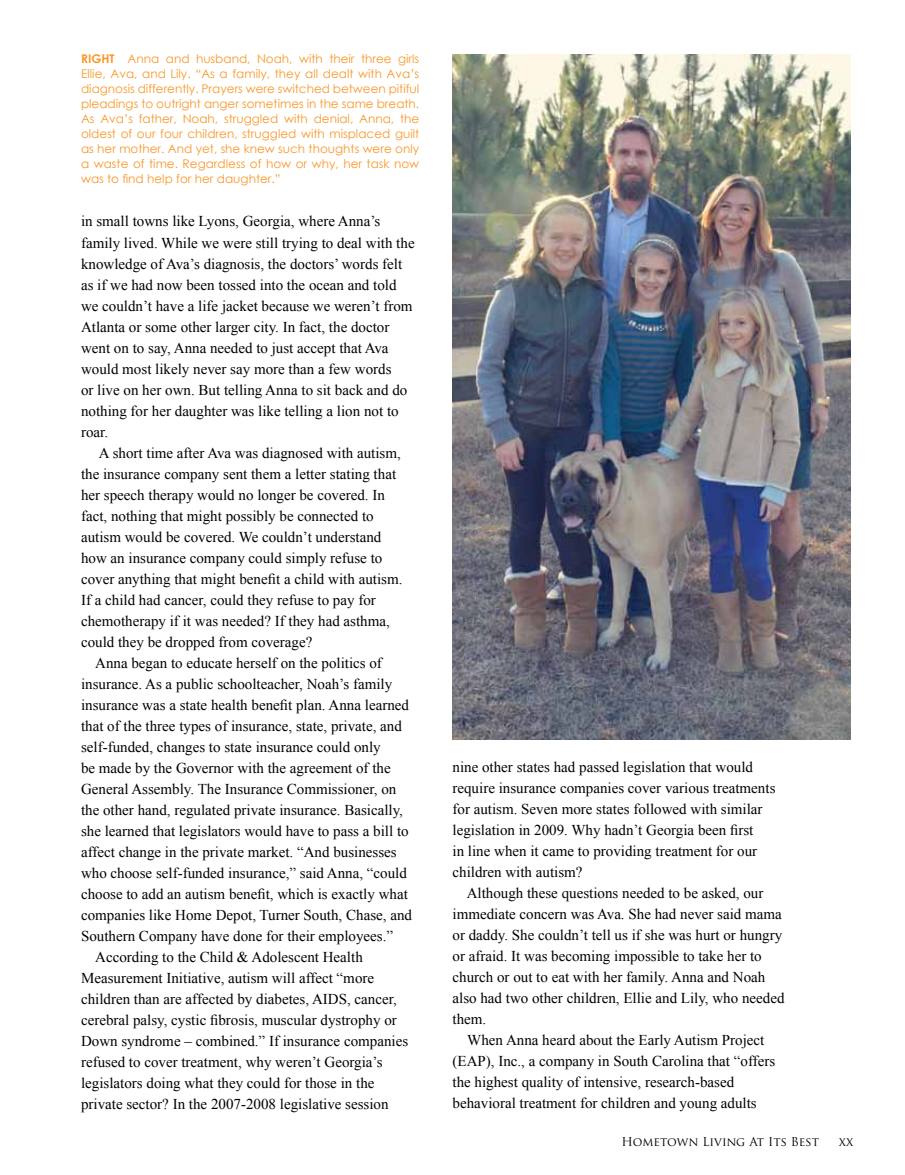
<style>
.page{position:relative;width:905px;height:1175px;background:#fff}
.page>*{position:absolute;margin:0;border:0;box-sizing:border-box;transform-origin:0 0}
.t1{font:15px/21px "Times New Roman";color:#000}
.t2{font:12px/15px "Century Gothic";color:#f8982a;text-align:justify}
.t3{font:12px "Trajan Pro";color:#000}
.s1{font-weight:700}
</style>
<div class="page">
<img style="left:452px;top:54px;width:398px;height:685px">
<p class="t2" style="left:81px;top:51px;width:340px"><span class="s1">RIGHT</span> Anna and husband, Noah, with their three girls Ellie, Ava, and Lily. “As a family, they all dealt with Ava’s diagnosis differently. Prayers were switched between pitiful pleadings to outright anger sometimes in the same breath.<br>As Ava’s father, Noah, struggled with denial, Anna, the oldest of our four children, struggled with misplaced guilt as her mother. And yet, she knew such thoughts were only a waste of time. Regardless of how or why, her task now was to find help for her daughter.”</p>
<p class="t1" style="left:81px;top:211px;width:335px">in small towns like Lyons, Georgia, where Anna’s family lived. While we were still trying to deal with the knowledge of Ava’s diagnosis, the doctors’ words felt as if we had now been tossed into the ocean and told we couldn’t have a life jacket because we weren’t from Atlanta or some other larger city. In fact, the doctor went on to say, Anna needed to just accept that Ava would most likely never say more than a few words<br>or live on her own. But telling Anna to sit back and do nothing for her daughter was like telling a lion not to roar.</p>
<p class="t1" style="left:81px;top:442px;width:323px;text-indent:18px">A short time after Ava was diagnosed with autism, the insurance company sent them a letter stating that her speech therapy would no longer be covered. In fact, nothing that might possibly be connected to autism would be covered. We couldn’t understand how an insurance company could simply refuse to cover anything that might benefit a child with autism.<br>If a child had cancer, could they refuse to pay for chemotherapy if it was needed? If they had asthma, could they be dropped from coverage?</p>
<p class="t1" style="left:95px;top:652px;width:288px">Anna began to educate herself on the politics of</p>
<p class="t1" style="left:81px;top:673px;width:312px">insurance. As a public schoolteacher, Noah’s family</p>
<p class="t1" style="left:81px;top:694px;width:329px">insurance was a state health benefit plan. Anna learned</p>
<p class="t1" style="left:81px;top:715px;width:322px">that of the three types of insurance, state, private, and</p>
<p class="t1" style="left:81px;top:736px;width:301px">self-funded, changes to state insurance could only</p>
<p class="t1" style="left:81px;top:757px;width:311px">be made by the Governor with the agreement of the</p>
<p class="t1" style="left:81px;top:778px;width:317px">General Assembly. The Insurance Commissioner, on</p>
<p class="t1" style="left:81px;top:799px;width:323px">the other hand, regulated private insurance. Basically,</p>
<p class="t1" style="left:81px;top:820px;width:329px">she learned that legislators would have to pass a bill to</p>
<p class="t1" style="left:81px;top:841px;width:317px">affect change in the private market. “And businesses</p>
<p class="t1" style="left:81px;top:862px;width:327px">who choose self-funded insurance,” said Anna, “could</p>
<p class="t1" style="left:81px;top:883px;width:328px">choose to add an autism benefit, which is exactly what</p>
<p class="t1" style="left:81px;top:904px;width:332px">companies like Home Depot, Turner South, Chase, and</p>
<p class="t1" style="left:81px;top:925px;width:314px">Southern Company have done for their employees.”</p>
<p class="t1" style="left:95px;top:946px;width:269px">According to the Child &amp; Adolescent Health</p>
<p class="t1" style="left:81px;top:967px;width:294px">Measurement Initiative, autism will affect “more</p>
<p class="t1" style="left:81px;top:988px;width:317px">children than are affected by diabetes, AIDS, cancer,</p>
<p class="t1" style="left:81px;top:1009px;width:317px">cerebral palsy, cystic fibrosis, muscular dystrophy or</p>
<p class="t1" style="left:81px;top:1030px;width:329px">Down syndrome – combined.” If insurance companies</p>
<p class="t1" style="left:81px;top:1051px;width:303px">refused to cover treatment, why weren’t Georgia’s</p>
<p class="t1" style="left:81px;top:1072px;width:295px">legislators doing what they could for those in the</p>
<p class="t1" style="left:81px;top:1093px;width:309px">private sector? In the 2007-2008 legislative session</p>
<p class="t1" style="left:452px;top:756px;width:324px">nine other states had passed legislation that would require insurance companies cover various treatments for autism. Seven more states followed with similar legislation in 2009. Why hadn’t Georgia been first<br>in line when it came to providing treatment for our children with autism?</p>
<p class="t1" style="left:452px;top:882px;width:333px;text-indent:14px">Although these questions needed to be asked, our immediate concern was Ava. She had never said mama or daddy. She couldn’t tell us if she was hurt or hungry or afraid. It was becoming impossible to take her to church or out to eat with her family. Anna and Noah also had two other children, Ellie and Lily, who needed them.</p>
<p class="t1" style="left:452px;top:1029px;width:324px;text-indent:15px">When Anna heard about the Early Autism Project (EAP), Inc., a company in South Carolina that “offers the highest quality of intensive, research-based behavioral treatment for children and young adults</p>
<p class="t3" style="left:621px;top:1133px;width:199px">Hometown Living At Its Best</p>
<p class="t3" style="left:838px;top:1133px;width:16px">xx</p>
</div>
